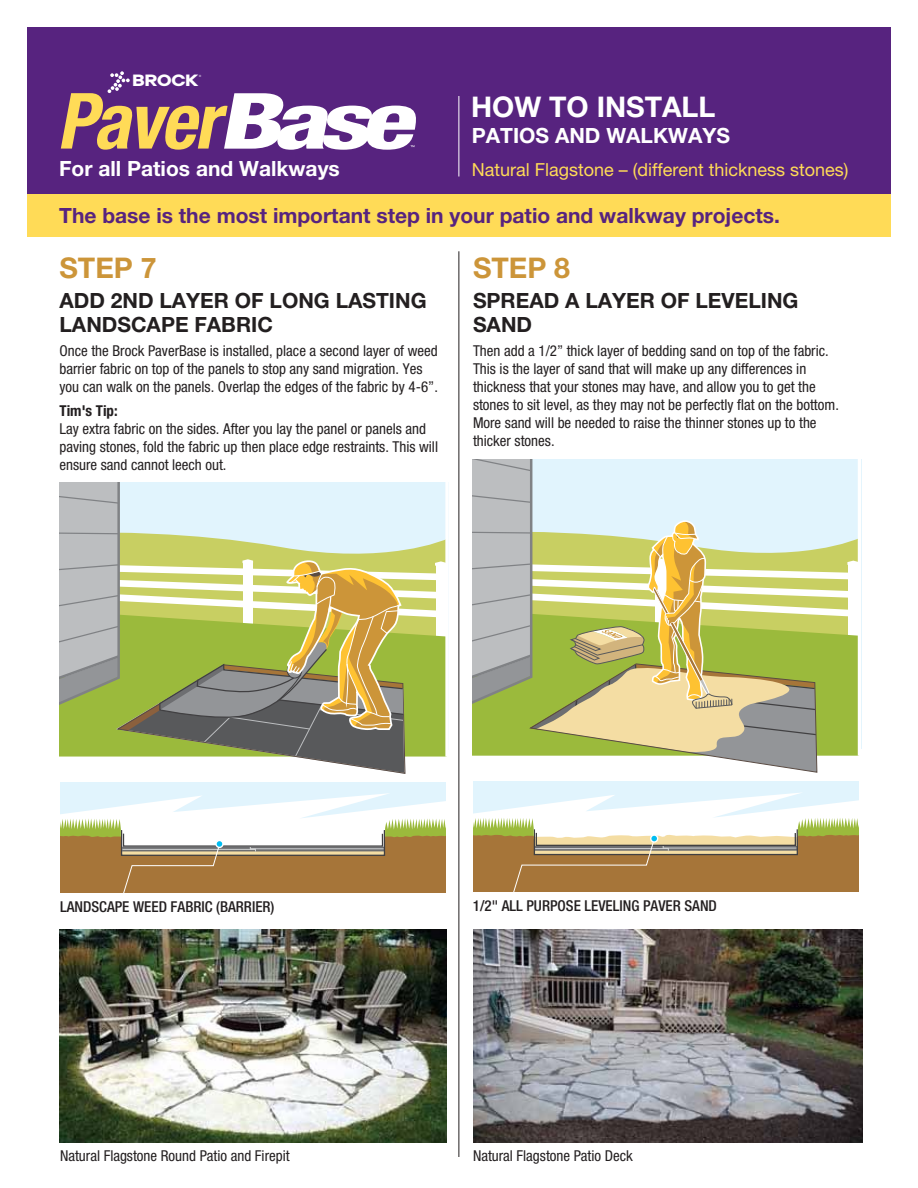
<style>
.page{position:relative;width:918px;height:1188px;background:#fff}
.page>*{position:absolute;margin:0;border:0;box-sizing:border-box;transform-origin:0 0}
.t1{font:italic 700 condensed 77.55px "Helvetica Neue";color:#ffdb57}
.t2{font:700 28.5px "Helvetica Neue LT Std";color:#fff}
.t3{font:700 28.5px "Helvetica Neue LT Std";color:#cc9539}
.t4{font:700 21px/24px "Helvetica Neue LT Std";color:#231f20}
.t5{font:700 21px "Helvetica Neue LT Std";color:#57237f}
.t6{font:700 21px "Helvetica Neue LT Std";color:#fff}
.t7{font:18px "Helvetica Neue LT Std";color:#ffdb57}
.t8{font:16.35px "Soin Sans Pro Headline";color:#fff;scale:1.17 1}
.t9{font:condensed 15px/18px "Helvetica Neue LT Std";color:#231f20}
.t10{font:500 condensed 15px "Helvetica Neue LT Std";color:#231f20}
.t11{font:700 condensed 15px "Helvetica Neue LT Std";color:#231f20}
.t12{font:3px "Soin Sans Pro";color:#fff}
.s1{font-weight:800;color:#fff}
</style>
<div class="page">
<div style="left:27px;top:99px;width:863px;height:137px;background:#ffdb57"></div>
<div style="left:27px;top:27px;width:863px;height:167px;background:#57237f"></div>
<svg style="left:108px;top:71px;width:22px;height:22px"></svg>
<hr style="left:459px;top:251px;width:1px;height:906px;background:#231f20">
<svg style="left:472px;top:459px;width:386px;height:314px;background:#c9d09f"></svg>
<div style="left:60px;top:783px;width:386px;height:91px;background:#e1f4fd"></div>
<svg style="left:60px;top:793px;width:386px;height:100px;background:#c9b798"></svg>
<div style="left:473px;top:782px;width:385px;height:92px;background:#e1f4fd"></div>
<svg style="left:473px;top:793px;width:385px;height:99px;background:#c8b593"></svg>
<img style="left:474px;top:930px;width:389px;height:212px">
<img style="left:60px;top:930px;width:387px;height:212px">
<svg style="left:60px;top:483px;width:385px;height:291px;background:#b9c08f"></svg>
<hr style="left:459px;top:96px;width:1px;height:81px;background:#fff">
<p class="t8" style="left:133px;top:66px;width:58px">BROCK</p>
<p class="t12" style="left:199px;top:74px;width:4px">®</p>
<h1 class="t1" style="left:57px;top:74px;width:375px">Paver<span class="s1">Base</span></h1>
<h3 class="t6" style="left:59px;top:156px;width:282px">For all Patios and Walkways</h3>
<h2 class="t2" style="left:471px;top:89px;width:246px">HOW TO INSTALL</h2>
<h3 class="t6" style="left:472px;top:123px;width:260px">PATIOS AND WALKWAYS</h3>
<p class="t7" style="left:472px;top:159px;width:378px">Natural Flagstone – (different thickness stones)</p>
<h3 class="t5" style="left:59px;top:202px;width:722px">The base is the most important step in your patio and walkway projects.</h3>
<h2 class="t3" style="left:59px;top:250px;width:99px">STEP 7</h2>
<h3 class="t4" style="left:59px;top:288px;width:369px">ADD 2ND LAYER OF LONG LASTING<br>LANDSCAPE FABRIC</h3>
<p class="t9" style="left:59px;top:341px;width:380px">Once the Brock PaverBase is installed, place a second layer of weed barrier fabric on top of the panels to stop any sand migration. Yes you can walk on the panels. Overlap the edges of the fabric by 4-6”.</p>
<p class="t11" style="left:59px;top:401px;width:60px">Tim's Tip:</p>
<p class="t9" style="left:59px;top:419px;width:380px">Lay extra fabric on the sides. After you lay the panel or panels and paving stones, fold the fabric up then place edge restraints. This will ensure sand cannot leech out.</p>
<h2 class="t3" style="left:473px;top:250px;width:99px">STEP 8</h2>
<h3 class="t4" style="left:473px;top:288px;width:327px">SPREAD A LAYER OF LEVELING<br>SAND</h3>
<p class="t9" style="left:473px;top:341px;width:367px">Then add a 1/2” thick layer of bedding sand on top of the fabric.<br>This is the layer of sand that will make up any differences in thickness that your stones may have, and allow you to get the stones to sit level, as they may not be perfectly flat on the bottom.<br>More sand will be needed to raise the thinner stones up to the thicker stones.</p>
<p class="t10" style="left:60px;top:897px;width:216px">LANDSCAPE WEED FABRIC (BARRIER)</p>
<p class="t10" style="left:473px;top:897px;width:246px">1/2" ALL PURPOSE LEVELING PAVER SAND</p>
<p class="t9" style="left:60px;top:1146px;width:231px">Natural Flagstone Round Patio and Firepit</p>
<p class="t9" style="left:473px;top:1146px;width:161px">Natural Flagstone Patio Deck</p>
</div>
